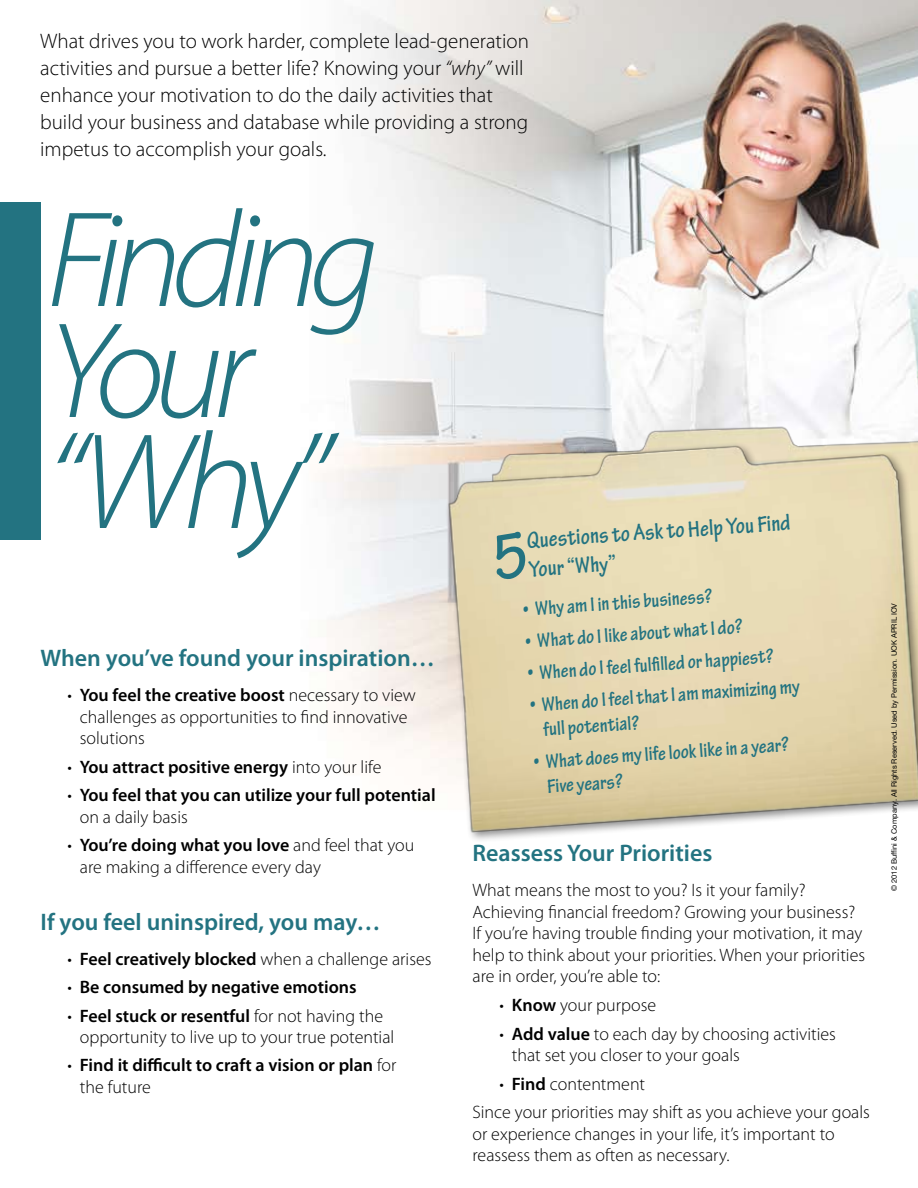
<style>
.page{position:relative;width:918px;height:1188px;background:#fff}
.page>*{position:absolute;margin:0;border:0;box-sizing:border-box;transform-origin:0 0}
.t1{font:italic 300 137.7px/111px "Myriad Pro";letter-spacing:-.075em;color:#237381}
.t2{font:600 24px "Myriad Pro";color:#237381}
.t3{font:700 condensed 24px/28.8px "Tekton Pro";color:#237381}
.t4{font:300 21px/27px "Myriad Pro";color:#000}
.t5{font:700 condensed 21px/25.2px "Tekton Pro";color:#237381}
.t6{font:300 18px/21.6px "Myriad Pro";color:#000}
.t7{font:600 18px/21.6px "Myriad Pro";color:#000}
.t8{font:7.5px "Helvetica Neue";color:#000}
.s1{font-style:italic}
.s2{font-weight:600}
.s3{font-weight:300}
</style>
<div class="page">
<img style="left:40px;top:0;width:878px;height:751px">
<img style="left:459px;top:408px;width:459px;height:12px">
<div style="left:0;top:202px;width:40px;height:338px;background:#237381"></div>
<img style="left:414px;top:420px;width:504px;height:420px">
<div style="left:494px;top:531px;width:33px;height:49px;background:#e7d9b3"></div>
<p class="t4" style="left:40px;top:28px;width:490px">What drives you to work harder, complete lead-generation activities and pursue a better life? Knowing your <span class="s1">“why”</span> will enhance your motivation to do the daily activities that build your business and database while providing a strong impetus to accomplish your goals.</p>
<h1 class="t1" style="left:46px;top:203px;width:334px">Finding<br>Your “Why”</h1>
<h2 class="t2" style="left:40px;top:643px;width:396px">When you’ve found your inspiration…</h2>
<p class="t6" style="left:80px;top:684px;width:338px;text-indent:-12px">• <span class="s2">You feel the creative boost</span> necessary to view challenges as opportunities to find innovative solutions</p>
<p class="t7" style="left:68px;top:755px;width:315px"><span class="s3">•</span> You attract positive energy <span class="s3">into your life</span></p>
<p class="t7" style="left:80px;top:784px;width:357px;text-indent:-12px"><span class="s3">•</span> You feel that you can utilize your full potential <span class="s3">on a daily basis</span></p>
<p class="t6" style="left:80px;top:834px;width:336px;text-indent:-12px">• <span class="s2">You’re doing what you love</span> and feel that you are making a difference every day</p>
<h2 class="t2" style="left:40px;top:906px;width:341px">If you feel uninspired, you may…</h2>
<p class="t6" style="left:68px;top:948px;width:366px">• <span class="s2">Feel creatively blocked</span> when a challenge arises</p>
<p class="t7" style="left:68px;top:976px;width:291px"><span class="s3">•</span> Be consumed by negative emotions</p>
<p class="t6" style="left:80px;top:1005px;width:316px;text-indent:-12px">• <span class="s2">Feel stuck or resentful</span> for not having the opportunity to live up to your true potential</p>
<p class="t7" style="left:80px;top:1054px;width:318px;text-indent:-12px"><span class="s3">•</span> Find it difficult to craft a vision or plan <span class="s3">for the future</span></p>
<h2 class="t3" style="left:526px;top:526px;width:266px;rotate:-4deg">Questions to Ask to Help You Find<br>Your “Why”</h2>
<p class="t5" style="left:522px;top:597px;width:191px;rotate:-4deg">• Why am I in this business?</p>
<p class="t5" style="left:525px;top:629px;width:219px;rotate:-4deg">• What do I like about what I do?</p>
<p class="t5" style="left:527px;top:661px;width:248px;rotate:-4deg">• When do I feel fulfi lled or happiest?</p>
<p class="t5" style="left:541px;top:692px;width:260px;text-indent:-12px;rotate:-4deg">• When do I feel that I am maximizing my full potential?</p>
<p class="t5" style="left:545px;top:749px;width:246px;text-indent:-12px;rotate:-4deg">• What does my life look like in a year?<br>Five years?</p>
<h2 class="t2" style="left:472px;top:838px;width:241px">Reassess Your Priorities</h2>
<p class="t6" style="left:472px;top:879px;width:394px">What means the most to you? Is it your family?<br>Achieving financial freedom? Growing your business?<br>If you’re having trouble finding your motivation, it may help to think about your priorities. When your priorities are in order, you’re able to:</p>
<p class="t6" style="left:500px;top:994px;width:158px">• <span class="s2">Know</span> your purpose</p>
<p class="t6" style="left:512px;top:1023px;width:326px;text-indent:-12px">• <span class="s2">Add value</span> to each day by choosing activities that set you closer to your goals</p>
<p class="t6" style="left:472px;top:1069px;width:399px;line-height:28.3px;text-indent:27px">• <span class="s2">Find</span> contentment<br>Since your priorities may shift as you achieve your goals</p>
<p class="t6" style="left:472px;top:1123px;width:364px">or experience changes in your life, it’s important to reassess them as often as necessary.</p>
<p class="t8" style="left:890px;top:891px;width:290px;rotate:-90deg">© 2012 Buffini &amp; Company. All Rights Reserved. Used by Permission. UOK APRIL IOV</p>
</div>
